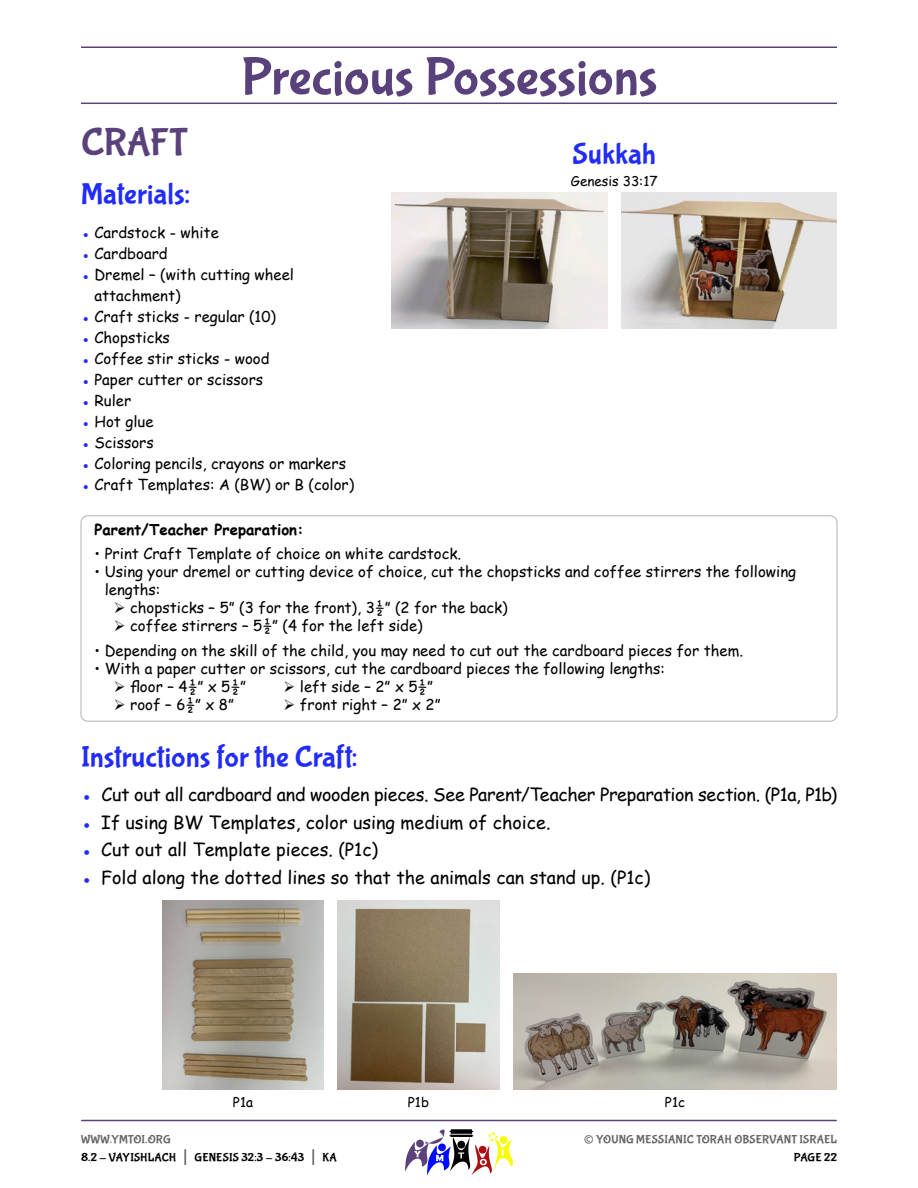
<style>
.page{position:relative;width:918px;height:1188px;background:#fff}
.page>*{position:absolute;margin:0;border:0;box-sizing:border-box;transform-origin:0 0}
.t1{font:54px "Bubblegum Sans";letter-spacing:-.005em;color:#59417c}
.t2{font:39px "Bubblegum Sans";letter-spacing:-.01em;color:#59417c}
.t3{font:30px "Bubblegum Sans";letter-spacing:.005em;color:#222cf9}
.t4{font:27px "Bubblegum Sans";color:#666}
.t5{font:18px "Comic Sans MS";color:#000}
.t6{font:18px "Comic Sans MS";letter-spacing:-.02em;color:#000}
.t7{font:15px/21px "Comic Sans MS";color:#000}
.t8{font:700 15px "Comic Sans MS";color:#000}
.t9{font:13.5px "Comic Sans MS";color:#000}
.t10{font:12px/18px "Bubblegum Sans";letter-spacing:.01em;color:#000}
.t11{font:12px "Bubblegum Sans";letter-spacing:.01em;color:#666}
.s1{color:#222cf9}
.s2{color:#666}
.s3{font-size:21px;color:#666}
</style>
<div class="page">
<hr style="left:82px;top:1120px;width:754px;height:1px;background:#59417c">
<svg style="left:405px;top:1129px;width:108px;height:46px"></svg>
<hr style="left:81px;top:103px;width:756px;height:1px;background:#59417c">
<hr style="left:81px;top:46px;width:756px;height:2px;background:#59417c">
<div style="left:81px;top:515px;width:756px;height:207px;border:1px solid #b2b2b2;border-radius:7px"></div>
<img style="left:392px;top:193px;width:215px;height:136px">
<img style="left:621px;top:193px;width:216px;height:136px">
<img style="left:162px;top:900px;width:162px;height:189px">
<img style="left:338px;top:900px;width:162px;height:189px">
<img style="left:513px;top:973px;width:324px;height:116px">
<h1 class="t1" style="left:241px;top:53px;width:418px">Precious Possessions</h1>
<h2 class="t2" style="left:81px;top:125px;width:108px">CRAFT</h2>
<h3 class="t3" style="left:81px;top:181px;width:111px">Materials:</h3>
<p class="t7" style="left:81px;top:223px;width:139px"><span class="s1">●</span> Cardstock - white</p>
<p class="t7" style="left:81px;top:244px;width:88px"><span class="s1">●</span> Cardboard</p>
<p class="t7" style="left:94px;top:265px;width:201px;text-indent:-14px"><span class="s1">●</span> Dremel – (with cutting wheel attachment)</p>
<p class="t7" style="left:81px;top:307px;width:197px"><span class="s1">●</span> Craft sticks - regular (10)</p>
<p class="t7" style="left:81px;top:328px;width:90px"><span class="s1">●</span> Chopsticks</p>
<p class="t7" style="left:81px;top:349px;width:190px"><span class="s1">●</span> Coffee stir sticks - wood</p>
<p class="t7" style="left:81px;top:370px;width:184px"><span class="s1">●</span> Paper cutter or scissors</p>
<p class="t7" style="left:81px;top:391px;width:52px"><span class="s1">●</span> Ruler</p>
<p class="t7" style="left:81px;top:412px;width:74px"><span class="s1">●</span> Hot glue</p>
<p class="t7" style="left:81px;top:433px;width:74px"><span class="s1">●</span> Scissors</p>
<p class="t7" style="left:81px;top:454px;width:267px"><span class="s1">●</span> Coloring pencils, crayons or markers</p>
<p class="t7" style="left:81px;top:475px;width:275px"><span class="s1">●</span> Craft Templates: A (BW) or B (color)</p>
<p class="t8" style="left:94px;top:523px;width:211px">Parent/Teacher Preparation:</p>
<p class="t7" style="left:94px;top:545px;width:368px">• Print Craft Template of choice on white cardstock.</p>
<p class="t7" style="left:94px;top:563px;width:703px">• Using your dremel or cutting device of choice, cut the chopsticks and coffee stirrers the following</p>
<p class="t7" style="left:105px;top:581px;width:57px">lengths:</p>
<p class="t7" style="left:130px;top:597px;width:379px">chopsticks – 5” (3 for the front), 3½” (2 for the back)</p>
<p class="t7" style="left:130px;top:615px;width:294px">coffee stirrers – 5½” (4 for the left side)</p>
<p class="t7" style="left:94px;top:642px;width:650px">• Depending on the skill of the child, you may need to cut out the cardboard pieces for them.</p>
<p class="t7" style="left:130px;top:661px;width:536px;line-height:18px;text-indent:-36px">• With a paper cutter or scissors, cut the cardboard pieces the following lengths: floor – 4½” x 5½”</p>
<h3 class="t3" style="left:573px;top:141px;width:85px">Sukkah</h3>
<p class="t9" style="left:571px;top:175px;width:88px">Genesis 33:17</p>
<p class="t7" style="left:300px;top:676px;width:135px">left side – 2” x 5½”</p>
<p class="t7" style="left:130px;top:694px;width:105px">roof – 6½” x 8”</p>
<p class="t7" style="left:300px;top:694px;width:142px">front right – 2” x 2”</p>
<h3 class="t3" style="left:81px;top:744px;width:278px">Instructions for the Craft:</h3>
<p class="t6" style="left:81px;top:786px;width:758px"><span class="s1">●</span> Cut out all cardboard and wooden pieces. See Parent/Teacher Preparation section. (P1a, P1b)</p>
<p class="t5" style="left:81px;top:814px;width:471px"><span class="s1">●</span> If using BW Templates, color using medium of choice.</p>
<p class="t5" style="left:81px;top:842px;width:299px"><span class="s1">●</span> Cut out all Template pieces. (P1c)</p>
<p class="t5" style="left:81px;top:869px;width:571px"><span class="s1">●</span> Fold along the dotted lines so that the animals can stand up. (P1c)</p>
<p class="t9" style="left:233px;top:1096px;width:22px">P1a</p>
<p class="t9" style="left:408px;top:1096px;width:23px">P1b</p>
<p class="t9" style="left:665px;top:1096px;width:22px">P1c</p>
<p class="t10" style="left:81px;top:1130px;width:258px"><span class="s2">WWW.YMTOI.ORG<br></span>8.2 - VAYISHLACH <span class="s3">|</span> GENESIS 32:3 - 36:43 <span class="s3">|</span> KA</p>
<h3 class="t4" style="left:584px;top:1128px;width:12px">©</h3>
<p class="t11" style="left:596px;top:1134px;width:242px">YOUNG MESSIANIC TORAH OBSERVANT ISRAEL</p>
<p class="t10" style="left:794px;top:1148px;width:45px">PAGE 22</p>
</div>
